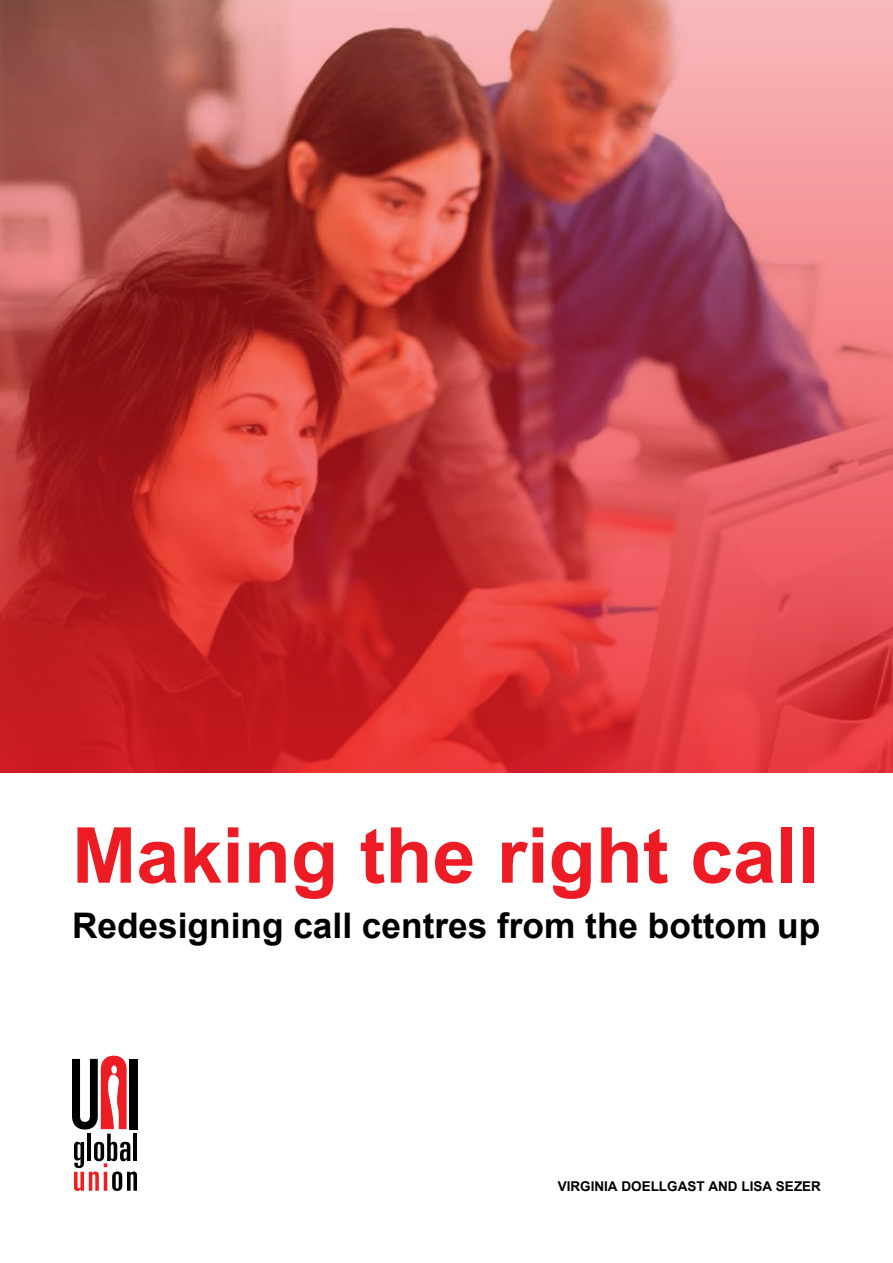
<style>
.page{position:relative;width:893px;height:1263px;background:#fff}
.page>*{position:absolute;margin:0;border:0;box-sizing:border-box;transform-origin:0 0}
.t1{font:700 77.25px "Arial";color:#ed1c24}
.t2{font:700 35.25px "Arial";color:#000}
.t3{font:700 13.5px "Arial";color:#000}
</style>
<div class="page">
<img style="left:0;top:0;width:893px;height:772px">
<svg style="left:72px;top:1055px;width:66px;height:136px"></svg>
<h1 class="t1" style="left:72px;top:805px;width:748px">Making the right call</h1>
<p class="t2" style="left:72px;top:902px;width:750px">Redesigning call centres from the bottom up</p>
<p class="t3" style="left:558px;top:1177px;width:260px">Virginia Doellgast and Lisa Sezer</p>
</div>
